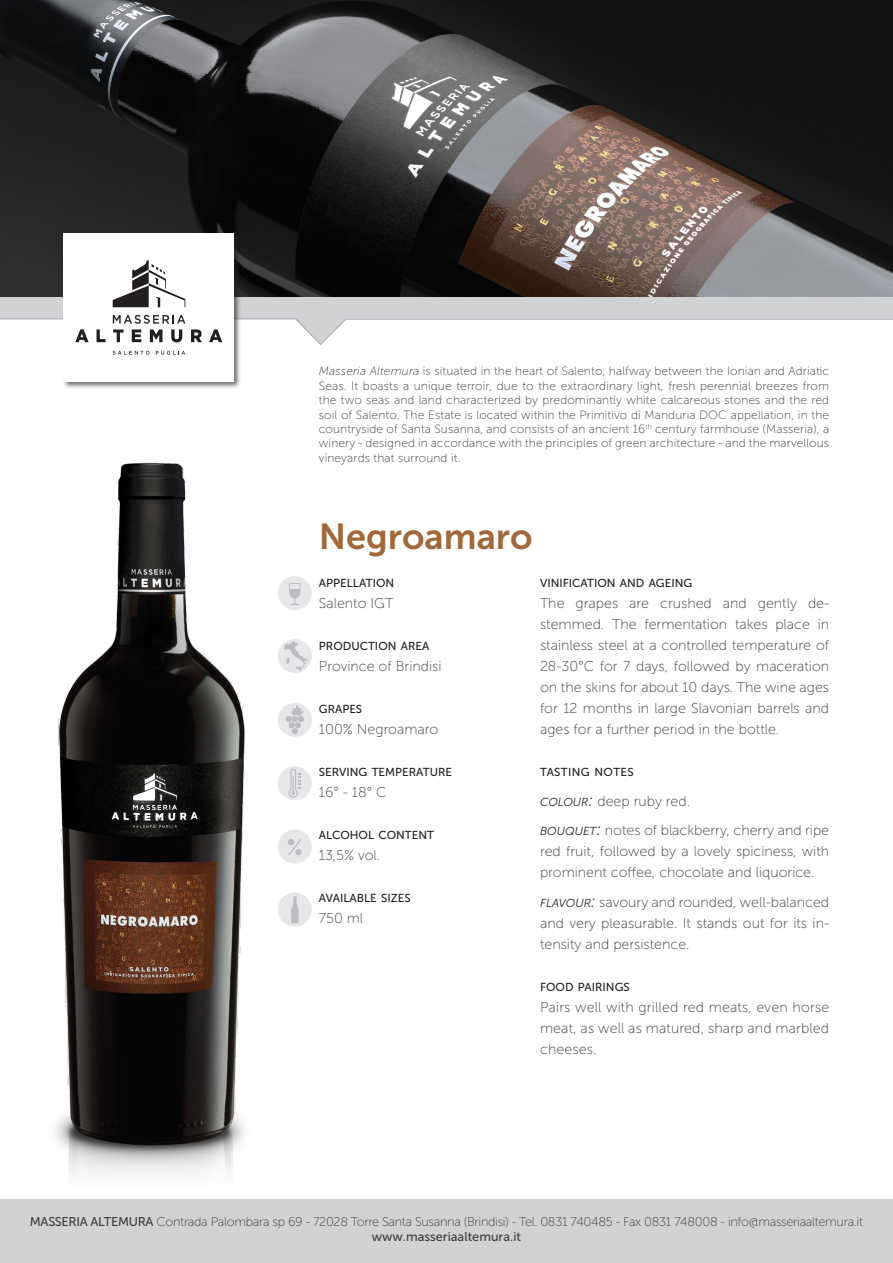
<style>
.page{position:relative;width:893px;height:1263px;background:#fff}
.page>*{position:absolute;margin:0;border:0;box-sizing:border-box;transform-origin:0 0}
.t1{font:36px "Museo Sans 700";color:#a1683a}
.t2{font:14.25px/21px "Museo Sans 100";color:#3e3e3f;text-align:justify}
.t3{font:12.75px "Museo Sans 100";letter-spacing:-.025em;color:#3e3e3f}
.t4{font:12.75px "Museo Sans 500";color:#3e3e3f}
.t5{font:12px/14.4px "Museo Sans 100";letter-spacing:.01em;color:#3e3e3f;text-align:justify}
.t6{font:11.55px "Museo Sans 500";color:#231f20}
.t7{font:11.55px "Museo Sans 500";letter-spacing:.03em;color:#231f20}
.s1{font-style:italic}
.s2{font-family:"Museo Sans 300";font-style:italic;font-size:11.55px;color:#231f20}
.s3{font-family:"Museo Sans 300";font-style:italic;font-size:16.5px;color:#231f20}
.s4{font-family:"Museo Sans 500"}
</style>
<div class="page">
<div style="left:0;top:1199px;width:893px;height:64px;background:#d1d2d4"></div>
<img style="left:55px;top:462px;width:231px;height:710px">
<img style="left:0;top:0;width:893px;height:260px">
<div style="left:62px;top:231px;width:179px;height:158px;background:#231f20;opacity:.65"></div>
<div style="left:64px;top:233px;width:170px;height:149px;background:#fff"></div>
<svg style="left:113px;top:351px;width:37px;height:4px"></svg>
<svg style="left:156px;top:351px;width:29px;height:4px"></svg>
<svg style="left:0;top:260px;width:893px;height:85px"></svg>
<div style="left:278px;top:576px;width:34px;height:34px;background:#e6e7e9;border-radius:50%"></div>
<svg style="left:289px;top:583px;width:11px;height:22px"></svg>
<div style="left:278px;top:639px;width:34px;height:34px;background:#e6e7e9;border-radius:50%"></div>
<svg style="left:284px;top:641px;width:24px;height:30px"></svg>
<div style="left:278px;top:703px;width:34px;height:34px;background:#e6e7e9;border-radius:50%"></div>
<svg style="left:286px;top:705px;width:18px;height:29px"></svg>
<div style="left:278px;top:829px;width:34px;height:35px;background:#e6e7e9;border-radius:50%"></div>
<svg style="left:288px;top:839px;width:14px;height:16px"></svg>
<div style="left:278px;top:892px;width:34px;height:34px;background:#e6e7e9;border-radius:50%"></div>
<svg style="left:291px;top:896px;width:8px;height:27px"></svg>
<div style="left:278px;top:766px;width:34px;height:34px;background:#e6e7e9;border-radius:50%"></div>
<svg style="left:288px;top:769px;width:13px;height:29px"></svg>
<p class="t5" style="left:319px;top:364px;width:512px"><span class="s1">Masseria Altemura</span> is situated in the heart of Salento, halfway between the Ionian and Adriatic Seas. It boasts a unique terroir, due to the extraordinary light, fresh perennial breezes from the two seas and land characterized by predominantly white calcareous stones and the red soil of Salento. The Estate is located within the Primitivo di Manduria DOC appellation, in the countryside of Santa Susanna, and consists of an ancient 16<sup>th</sup> century farmhouse (Masseria), a winery - designed in accordance with the principles of green architecture - and the marvellous vineyards that surround it.</p>
<p class="t1" style="left:319px;top:517px;width:215px">Negroamaro</p>
<p class="t6" style="left:319px;top:577px;width:77px">APPELLATION</p>
<p class="t2" style="left:319px;top:593px;width:76px">Salento IGT</p>
<p class="t6" style="left:319px;top:640px;width:112px">PRODUCTION AREA</p>
<p class="t2" style="left:319px;top:656px;width:124px">Province of Brindisi</p>
<p class="t6" style="left:319px;top:703px;width:45px">GRAPES</p>
<p class="t2" style="left:319px;top:719px;width:121px">100% Negroamaro</p>
<p class="t6" style="left:319px;top:766px;width:135px">SERVING TEMPERATURE</p>
<p class="t2" style="left:319px;top:782px;width:69px">16° - 18° C</p>
<p class="t6" style="left:319px;top:829px;width:117px">ALCOHOL CONTENT</p>
<p class="t2" style="left:319px;top:845px;width:63px">13,5% vol.</p>
<p class="t6" style="left:319px;top:892px;width:93px">AVAILABLE SIZES</p>
<p class="t2" style="left:319px;top:908px;width:46px">750 ml</p>
<p class="t6" style="left:540px;top:577px;width:154px">VINIFICATION AND AGEING</p>
<p class="t2" style="left:540px;top:593px;width:291px">The grapes are crushed and gently de&shy;stemmed. The fermentation takes place in stainless steel at a controlled temperature of 28-30°C for 7 days, followed by maceration on the skins for about 10 days. The wine ages for 12 months in large Slavonian barrels and ages for a further period in the bottle.</p>
<p class="t7" style="left:540px;top:766px;width:95px">TASTING NOTES</p>
<p class="t2" style="left:540px;top:790px;width:152px"><span class="s2">COLOUR</span><span class="s3">:</span> deep ruby red.</p>
<p class="t2" style="left:540px;top:820px;width:291px"><span class="s2">BOUQUET</span><span class="s3">:</span> notes of blackberry, cherry and ripe red fruit, followed by a lovely spiciness, with prominent coffee, chocolate and liquorice.</p>
<p class="t2" style="left:540px;top:891px;width:291px"><span class="s2">FLAVOUR</span><span class="s3">:</span> savoury and rounded, well-balanced and very pleasurable. It stands out for its in&shy;tensity and persistence.</p>
<p class="t6" style="left:540px;top:980px;width:91px">FOOD PAIRINGS</p>
<p class="t2" style="left:540px;top:996px;width:291px">Pairs well with grilled red meats, even horse meat, as well as matured, sharp and marbled cheeses.</p>
<p class="t3" style="left:30px;top:1214px;width:835px"><span class="s4">MASSERIA ALTEMURA</span> Contrada Palombara sp 69 - 72028 Torre Santa Susanna (Brindisi) - Tel. 0831 740485 - Fax 0831 748008 - info@masseriaaltemura.it</p>
<p class="t4" style="left:372px;top:1230px;width:151px">www.masseriaaltemura.it</p>
</div>
